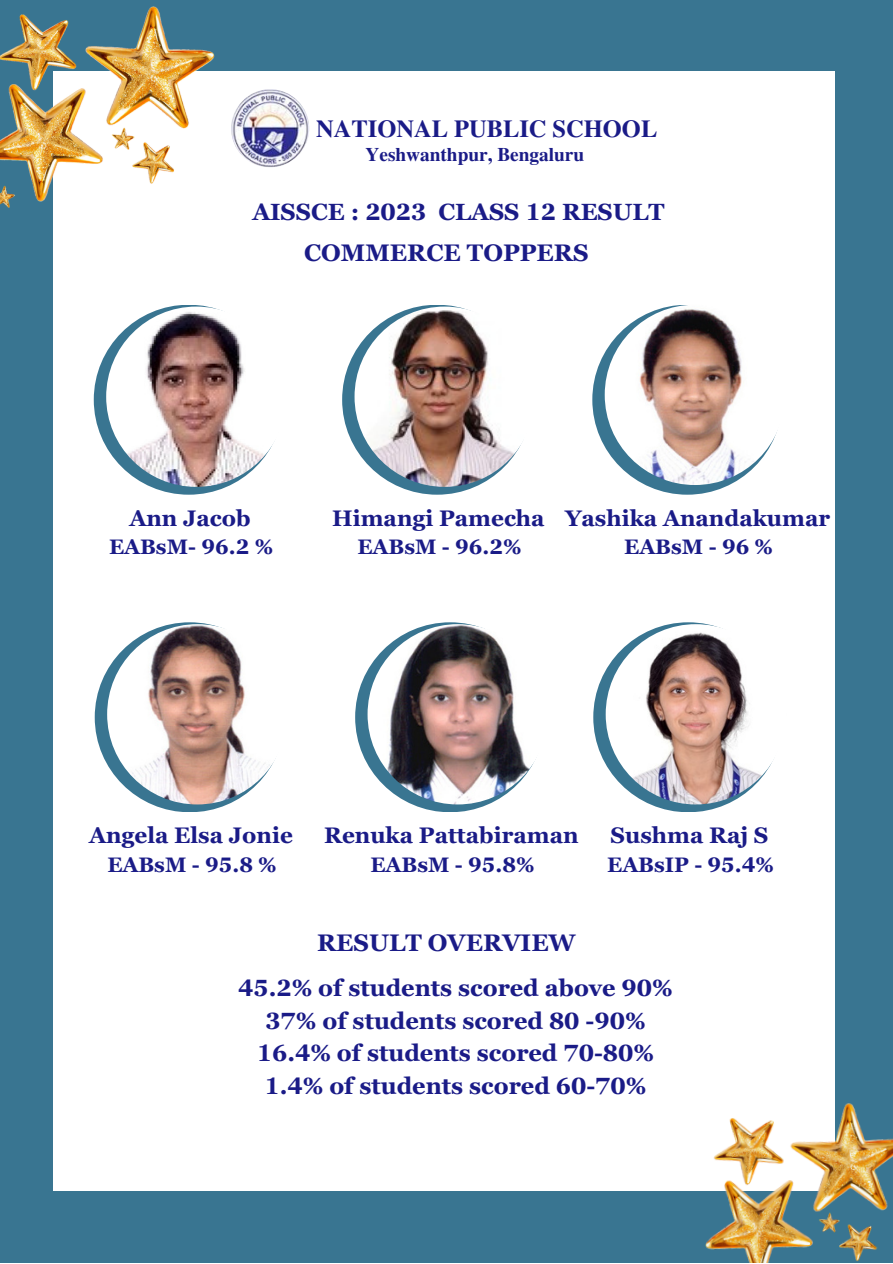
<style>
.page{position:relative;width:893px;height:1264px;background:#fff}
.page>*{position:absolute;margin:0;border:0;box-sizing:border-box;transform-origin:0 0}
.t1{font:700 24.45px "Te X Gyre Termes";color:#1a1b87}
.t2{font:700 24px "Georgia Pro";color:#1a1b87}
.t3{font:700 23.4px "Georgia Pro";color:#1a1b87}
.t4{font:700 22.5px "Georgia Pro";color:#1a1b87}
.t5{font:700 21px "Georgia Pro";color:#1a1b87}
.t6{font:700 19.35px "Te X Gyre Termes";color:#1a1b87}
</style>
<div class="page">
<div style="left:0;top:0;width:892px;height:1262px;background:#397591"></div>
<div style="left:53px;top:71px;width:781px;height:1119px;background:#fff"></div>
<img style="left:0;top:6px;width:264px;height:202px">
<img style="left:653px;top:1068px;width:239px;height:194px">
<div style="left:94px;top:305px;width:190px;height:189px;background:#397591;border-radius:50%"></div>
<img style="left:106px;top:306px;width:180px;height:181px;border-radius:50%">
<div style="left:342px;top:305px;width:190px;height:189px;background:#397591;border-radius:50%"></div>
<img style="left:354px;top:306px;width:181px;height:181px;border-radius:50%">
<div style="left:592px;top:305px;width:190px;height:189px;background:#397591;border-radius:50%"></div>
<img style="left:604px;top:305px;width:181px;height:180px;border-radius:50%">
<div style="left:95px;top:622px;width:190px;height:190px;background:#397591;border-radius:50%"></div>
<img style="left:107px;top:624px;width:180px;height:180px;border-radius:50%">
<div style="left:355px;top:622px;width:190px;height:190px;background:#397591;border-radius:50%"></div>
<img style="left:367px;top:624px;width:181px;height:180px;border-radius:50%">
<div style="left:593px;top:622px;width:190px;height:190px;background:#397591;border-radius:50%"></div>
<img style="left:605px;top:624px;width:181px;height:180px;border-radius:50%">
<img style="left:231px;top:89px;width:78px;height:78px;border-radius:50%">
<p class="t1" style="left:316px;top:110px;width:342px">NATIONAL PUBLIC SCHOOL</p>
<p class="t6" style="left:365px;top:139px;width:220px">Yeshwanthpur, Bengaluru</p>
<p class="t3" style="left:252px;top:199px;width:414px">AISSCE : 2023 CLASS 12 RESULT</p>
<p class="t2" style="left:304px;top:239px;width:286px">COMMERCE TOPPERS</p>
<p class="t4" style="left:129px;top:505px;width:123px">Ann Jacob</p>
<p class="t5" style="left:109px;top:534px;width:165px">EABsM- 96.2 %</p>
<p class="t4" style="left:332px;top:505px;width:214px">Himangi Pamecha</p>
<p class="t5" style="left:357px;top:534px;width:165px">EABsM - 96.2%</p>
<p class="t4" style="left:565px;top:505px;width:266px">Yashika Anandakumar</p>
<p class="t5" style="left:624px;top:534px;width:150px">EABsM - 96 %</p>
<p class="t4" style="left:89px;top:822px;width:205px">Angela Elsa Jonie</p>
<p class="t5" style="left:107px;top:852px;width:171px">EABsM - 95.8 %</p>
<p class="t4" style="left:324px;top:822px;width:256px">Renuka Pattabiraman</p>
<p class="t5" style="left:370px;top:852px;width:165px">EABsM - 95.8%</p>
<p class="t2" style="left:317px;top:929px;width:260px">RESULT OVERVIEW</p>
<p class="t4" style="left:610px;top:822px;width:159px">Sushma Raj S</p>
<p class="t5" style="left:607px;top:852px;width:168px">EABsIP - 95.4%</p>
<p class="t3" style="left:238px;top:974px;width:436px">45.2% of students scored above 90%</p>
<p class="t3" style="left:265px;top:1007px;width:382px">37% of students scored 80 -90%</p>
<p class="t3" style="left:257px;top:1040px;width:399px">16.4% of students scored 70-80%</p>
<p class="t3" style="left:264px;top:1072px;width:383px">1.4% of students scored 60-70%</p>
</div>
